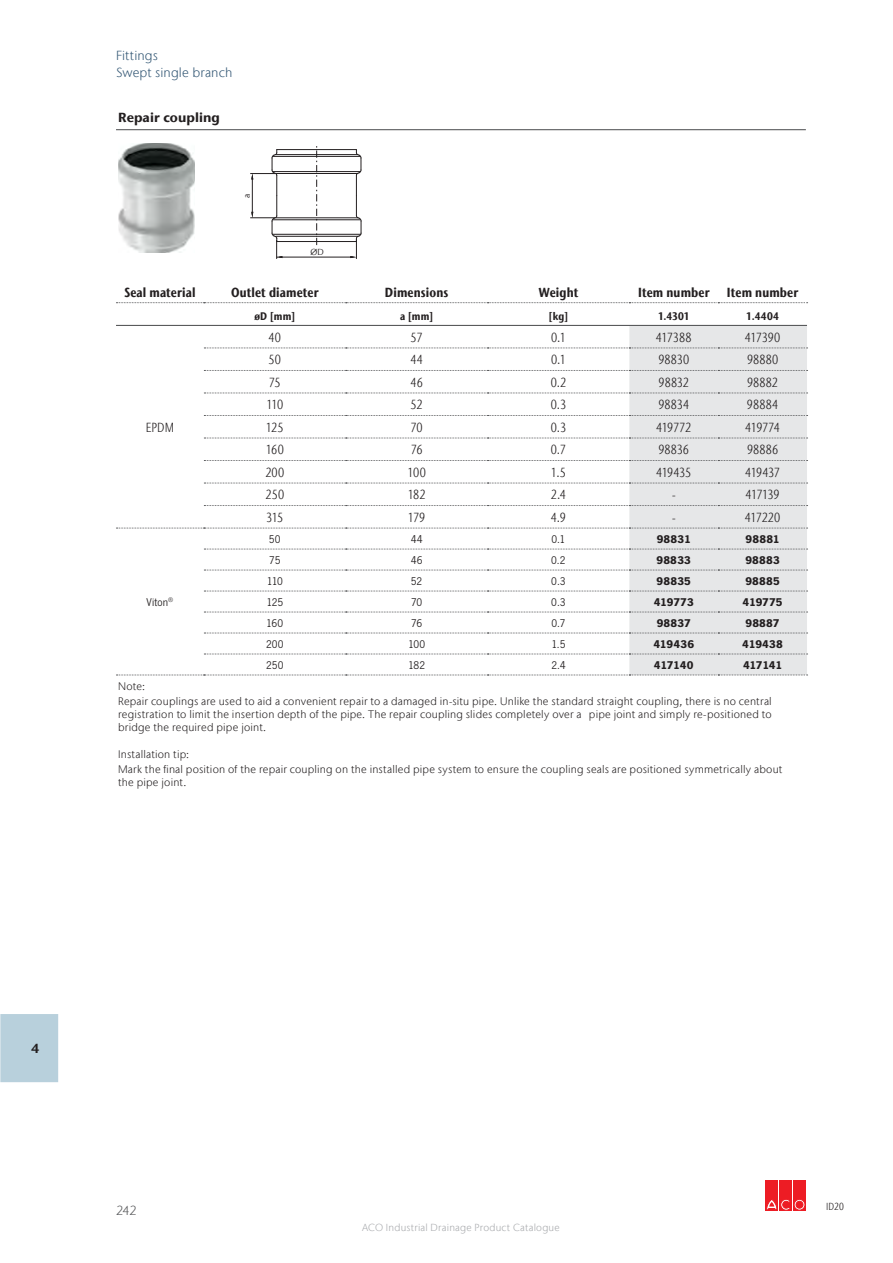
<style>
.page{position:relative;width:893px;height:1263px;background:#fff}
.page>*{position:absolute;margin:0;border:0;box-sizing:border-box;transform-origin:0 0}
.t1{font:300 condensed 13.05px "Stone Sans IIITC Com";letter-spacing:-.005em;color:#231f20}
.t2{font:700 condensed 13.05px "Stone Sans IIITC Com";letter-spacing:.01em;color:#231f20}
.t3{font:300 13.05px/17.4px "Stone Sans IIITC Com";letter-spacing:.01em;color:#345875}
.t4{font:700 13.05px "Stone Sans IIITC Com";letter-spacing:.005em;color:#231f20}
.t5{font:300 13.05px "Stone Sans IIITC Com";color:#58595b}
.t6{font:700 11.7px "News Gothic TOT";letter-spacing:.005em;color:#231f20}
.t7{font:11.7px "News Gothic TOT";letter-spacing:.005em;color:#231f20}
.t8{font:300 10.95px/15.1px "Stone Sans IIITC Com";letter-spacing:.02em;color:#231f20}
.t9{font:700 condensed 10.95px "Stone Sans IIITC Com";letter-spacing:.02em;color:#231f20}
.t10{font:300 10.2px "Stone Sans IIITC Com";letter-spacing:.02em;color:#a7a9ac}
.t11{font:300 condensed 10.2px "Stone Sans IIITC Com";color:#231f20}
.t12{font:8.7px "Stone Sans IIITC Com";color:#231f20}
</style>
<div class="page">
<div style="left:765px;top:1180px;width:13px;height:31px;background:#ed1c24"></div>
<div style="left:779px;top:1180px;width:13px;height:31px;background:#ed1c24"></div>
<svg style="left:766px;top:1199px;width:24px;height:11px"></svg>
<div style="left:793px;top:1180px;width:13px;height:31px;background:#ed1c24"></div>
<div style="left:794px;top:1199px;width:11px;height:11px;border:1px solid #ed1c24;border-radius:50%"></div>
<div style="left:796px;top:1201px;width:7px;height:7px;border:1px solid #ed1c24;border-radius:50%"></div>
<hr style="left:116px;top:129px;width:690px;height:1px;background:#58595b">
<img style="left:118px;top:143px;width:76px;height:109px">
<hr style="left:277px;top:149px;width:40px;height:1px;background:#231f20">
<hr style="left:317px;top:149px;width:39px;height:1px;background:#231f20">
<hr style="left:277px;top:241px;width:40px;height:1px;background:#231f20">
<hr style="left:317px;top:241px;width:39px;height:1px;background:#231f20">
<hr style="left:276px;top:154px;width:81px;height:1px;background:#231f20">
<hr style="left:272px;top:156px;width:45px;height:1px;background:#231f20">
<hr style="left:272px;top:171px;width:45px;height:1px;background:#231f20">
<hr style="left:276px;top:173px;width:81px;height:1px;background:#231f20">
<hr style="left:317px;top:171px;width:43px;height:1px;background:#231f20">
<hr style="left:317px;top:156px;width:43px;height:1px;background:#231f20">
<hr style="left:276px;top:217px;width:82px;height:1px;background:#231f20">
<hr style="left:272px;top:219px;width:45px;height:1px;background:#231f20">
<hr style="left:272px;top:234px;width:45px;height:1px;background:#231f20">
<hr style="left:276px;top:236px;width:41px;height:1px;background:#231f20">
<hr style="left:317px;top:236px;width:41px;height:1px;background:#231f20">
<hr style="left:317px;top:234px;width:44px;height:1px;background:#231f20">
<hr style="left:317px;top:219px;width:43px;height:1px;background:#231f20">
<hr style="left:279px;top:257px;width:74px;height:1px;background:#231f20">
<svg style="left:350px;top:150px;width:12px;height:109px"></svg>
<svg style="left:250px;top:150px;width:33px;height:109px"></svg>
<svg style="left:316px;top:146px;width:1px;height:99px"></svg>
<svg style="left:116px;top:326px;width:692px;height:350px"></svg>
<svg style="left:116px;top:302px;width:692px;height:1px"></svg>
<hr style="left:116px;top:325px;width:691px;height:1px;background:#58595b">
<div style="left:0;top:1014px;width:58px;height:68px;background:#b8d0dc"></div>
<p class="t3" style="left:116px;top:46px;width:118px">Fittings<br>Swept single branch</p>
<p class="t4" style="left:118px;top:109px;width:103px">Repair coupling</p>
<p class="t12" style="left:241px;top:198px;width:6px;rotate:-90deg">a</p>
<p class="t12" style="left:310px;top:246px;width:15px">ØD</p>
<p class="t2" style="left:124px;top:283px;width:73px">Seal material</p>
<p class="t2" style="left:231px;top:283px;width:89px">Outlet diameter</p>
<p class="t2" style="left:385px;top:283px;width:65px">Dimensions</p>
<p class="t2" style="left:539px;top:283px;width:41px">Weight</p>
<p class="t2" style="left:638px;top:283px;width:73px">Item number</p>
<p class="t2" style="left:727px;top:283px;width:73px">Item number</p>
<p class="t9" style="left:254px;top:309px;width:42px">øD [mm]</p>
<p class="t9" style="left:400px;top:309px;width:35px">a [mm]</p>
<p class="t9" style="left:548px;top:309px;width:21px">[kg]</p>
<p class="t9" style="left:658px;top:309px;width:33px">1.4301</p>
<p class="t9" style="left:746px;top:309px;width:34px">1.4404</p>
<p class="t1" style="left:146px;top:419px;width:30px">EPDM</p>
<p class="t1" style="left:269px;top:329px;width:14px">40</p>
<p class="t1" style="left:411px;top:329px;width:14px">57</p>
<p class="t1" style="left:551px;top:329px;width:16px">0.1</p>
<p class="t1" style="left:656px;top:329px;width:37px">417388</p>
<p class="t1" style="left:745px;top:329px;width:37px">417390</p>
<p class="t1" style="left:269px;top:351px;width:14px">50</p>
<p class="t1" style="left:410px;top:351px;width:14px">44</p>
<p class="t1" style="left:551px;top:351px;width:16px">0.1</p>
<p class="t1" style="left:658px;top:351px;width:32px">98830</p>
<p class="t1" style="left:747px;top:351px;width:33px">98880</p>
<p class="t1" style="left:269px;top:374px;width:13px">75</p>
<p class="t1" style="left:410px;top:374px;width:14px">46</p>
<p class="t1" style="left:551px;top:374px;width:17px">0.2</p>
<p class="t1" style="left:658px;top:374px;width:32px">98832</p>
<p class="t1" style="left:747px;top:374px;width:32px">98882</p>
<p class="t1" style="left:266px;top:396px;width:18px">110</p>
<p class="t1" style="left:411px;top:396px;width:14px">52</p>
<p class="t1" style="left:551px;top:396px;width:17px">0.3</p>
<p class="t1" style="left:658px;top:396px;width:32px">98834</p>
<p class="t1" style="left:747px;top:396px;width:33px">98884</p>
<p class="t1" style="left:266px;top:419px;width:19px">125</p>
<p class="t1" style="left:411px;top:419px;width:14px">70</p>
<p class="t1" style="left:551px;top:419px;width:17px">0.3</p>
<p class="t1" style="left:656px;top:419px;width:37px">419772</p>
<p class="t1" style="left:745px;top:419px;width:36px">419774</p>
<p class="t1" style="left:266px;top:441px;width:19px">160</p>
<p class="t1" style="left:411px;top:441px;width:13px">76</p>
<p class="t1" style="left:551px;top:441px;width:17px">0.7</p>
<p class="t1" style="left:658px;top:441px;width:32px">98836</p>
<p class="t1" style="left:747px;top:441px;width:33px">98886</p>
<p class="t1" style="left:265px;top:464px;width:20px">200</p>
<p class="t1" style="left:407px;top:464px;width:20px">100</p>
<p class="t1" style="left:551px;top:464px;width:16px">1.5</p>
<p class="t1" style="left:656px;top:464px;width:37px">419435</p>
<p class="t1" style="left:745px;top:464px;width:36px">419437</p>
<p class="t1" style="left:265px;top:486px;width:20px">250</p>
<p class="t1" style="left:408px;top:486px;width:19px">182</p>
<p class="t1" style="left:551px;top:486px;width:17px">2.4</p>
<p class="t1" style="left:672px;top:486px;width:5px">-</p>
<p class="t1" style="left:745px;top:486px;width:36px">417139</p>
<p class="t1" style="left:266px;top:509px;width:19px">315</p>
<p class="t1" style="left:408px;top:509px;width:19px">179</p>
<p class="t1" style="left:551px;top:509px;width:17px">4.9</p>
<p class="t1" style="left:672px;top:509px;width:5px">-</p>
<p class="t1" style="left:745px;top:509px;width:37px">417220</p>
<p class="t7" style="left:269px;top:534px;width:13px">50</p>
<p class="t7" style="left:411px;top:534px;width:13px">44</p>
<p class="t7" style="left:551px;top:534px;width:15px">0.1</p>
<p class="t6" style="left:657px;top:534px;width:35px">98831</p>
<p class="t6" style="left:745px;top:534px;width:35px">98881</p>
<p class="t7" style="left:269px;top:555px;width:13px">75</p>
<p class="t7" style="left:411px;top:555px;width:13px">46</p>
<p class="t7" style="left:551px;top:555px;width:16px">0.2</p>
<p class="t6" style="left:656px;top:555px;width:36px">98833</p>
<p class="t6" style="left:745px;top:555px;width:36px">98883</p>
<p class="t7" style="left:267px;top:576px;width:18px">110</p>
<p class="t7" style="left:411px;top:576px;width:13px">52</p>
<p class="t7" style="left:551px;top:576px;width:16px">0.3</p>
<p class="t6" style="left:656px;top:576px;width:36px">98835</p>
<p class="t6" style="left:745px;top:576px;width:36px">98885</p>
<p class="t7" style="left:266px;top:597px;width:18px">125</p>
<p class="t7" style="left:411px;top:597px;width:13px">70</p>
<p class="t7" style="left:551px;top:597px;width:16px">0.3</p>
<p class="t6" style="left:654px;top:597px;width:41px">419773</p>
<p class="t6" style="left:742px;top:597px;width:41px">419775</p>
<p class="t7" style="left:266px;top:618px;width:19px">160</p>
<p class="t7" style="left:411px;top:618px;width:13px">76</p>
<p class="t7" style="left:551px;top:618px;width:15px">0.7</p>
<p class="t6" style="left:657px;top:618px;width:36px">98837</p>
<p class="t6" style="left:745px;top:618px;width:36px">98887</p>
<p class="t7" style="left:266px;top:639px;width:19px">200</p>
<p class="t7" style="left:408px;top:639px;width:19px">100</p>
<p class="t7" style="left:551px;top:639px;width:16px">1.5</p>
<p class="t6" style="left:653px;top:639px;width:42px">419436</p>
<p class="t6" style="left:742px;top:639px;width:42px">419438</p>
<p class="t7" style="left:266px;top:660px;width:19px">250</p>
<p class="t7" style="left:408px;top:660px;width:19px">182</p>
<p class="t7" style="left:551px;top:660px;width:16px">2.4</p>
<p class="t6" style="left:654px;top:660px;width:41px">417140</p>
<p class="t6" style="left:743px;top:660px;width:41px">417141</p>
<p class="t8" style="left:118px;top:679px;width:655px">Note:<br>Repair couplings are used to aid a convenient repair to a damaged in-situ pipe. Unlike the standard straight coupling, there is no central</p>
<p class="t8" style="left:118px;top:708px;width:655px;line-height:13px">registration to limit the insertion depth of the pipe. The repair coupling slides completely over a pipe joint and simply re-positioned to bridge the required pipe joint.</p>
<p class="t8" style="left:118px;top:746px;width:666px">Installation tip:<br>Mark the final position of the repair coupling on the installed pipe system to ensure the coupling seals are positioned symmetrically about</p>
<p class="t8" style="left:118px;top:775px;width:70px">the pipe joint.</p>
<p class="t7" style="left:147px;top:597px;width:28px">Viton<sup>®</sup></p>
<p class="t4" style="left:31px;top:1040px;width:10px">4</p>
<p class="t5" style="left:116px;top:1202px;width:22px">242</p>
<p class="t10" style="left:362px;top:1221px;width:199px">ACO Industrial Drainage Product Catalogue</p>
<p class="t11" style="left:826px;top:1199px;width:19px">ID20</p>
</div>
